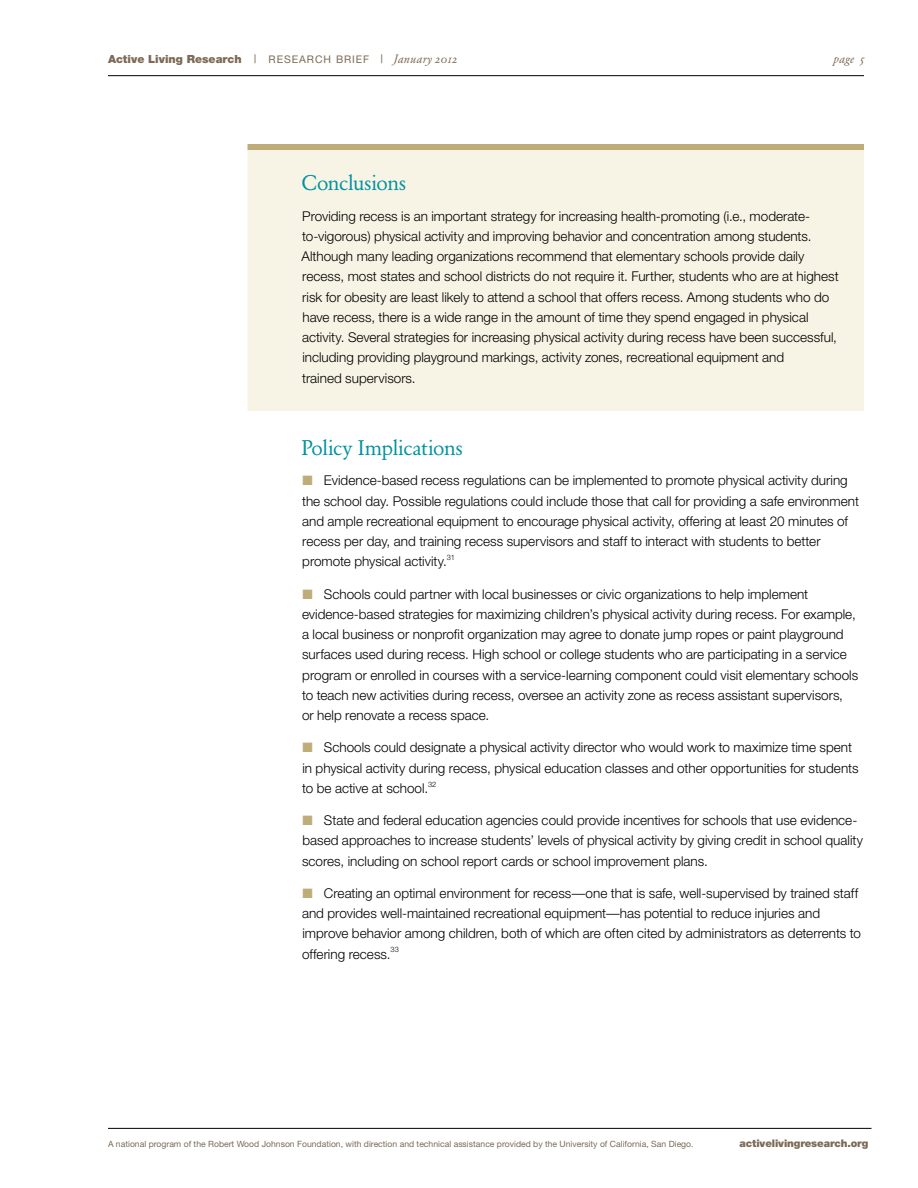
<style>
.page{position:relative;width:918px;height:1188px;background:#fff}
.page>*{position:absolute;margin:0;border:0;box-sizing:border-box;transform-origin:0 0}
.t1{font:21px "Garamond BE";letter-spacing:-.025em;color:#00929f}
.t2{font:300 13.5px/20.2px "Helvetica Neue";color:#000}
.t3{font:12px "Garamond BE Italic Os F";letter-spacing:.03em;color:#7c6a55}
.t4{font:900 11.25px "Helvetica Neue";color:#7c6a55}
.t5{font:900 10.5px "Helvetica Neue";letter-spacing:-.01em;color:#7c6a55}
.t6{font:10.5px "Helvetica Neue";color:#7c6a55}
.t7{font:8.7px "Helvetica Neue";color:#7c6a55}
.t8{font:300 7.5px "Helvetica Neue";color:#000}
.s1{font-weight:400;font-size:12px}
.s2{font-weight:400;font-size:10.5px}
.s3{font-family:"Helvetica Neue"}
.s4{color:#bead79}
</style>
<div class="page">
<hr style="left:108px;top:75px;width:756px;height:1px;background:#000">
<hr style="left:108px;top:1128px;width:764px;height:1px;background:#000">
<div style="left:248px;top:150px;width:616px;height:261px;background:#f8f4e5"></div>
<div style="left:247px;top:144px;width:617px;height:6px;background:#bead79"></div>
<p class="t4" style="left:108px;top:53px;width:178px">Active Living Research <span class="s1">|</span> <span class="s2">Researc</span></p>
<p class="t6" style="left:324px;top:53px;width:40px">h Brief</p>
<p class="t3" style="left:381px;top:52px;width:78px"><span class="s3">|</span> January 2012</p>
<p class="t3" style="left:834px;top:52px;width:32px">page 5</p>
<h1 class="t1" style="left:301px;top:170px;width:106px">Conclusions</h1>
<p class="t2" style="left:301px;top:205px;width:539px">Providing recess is an important strategy for increasing health-promoting (i.e., moderate&shy;to-vigorous) physical activity and improving behavior and concentration among students.<br>Although many leading organizations recommend that elementary schools provide daily recess, most states and school districts do not require it. Further, students who are at highest risk for obesity are least likely to attend a school that offers recess. Among students who do have recess, there is a wide range in the amount of time they spend engaged in physical activity. Several strategies for increasing physical activity during recess have been successful, including providing playground markings, activity zones, recreational equipment and<br>trained supervisors.</p>
<h1 class="t1" style="left:301px;top:435px;width:163px">Policy Implications</h1>
<p class="t2" style="left:302px;top:470px;width:558px"><span class="s4">■</span> Evidence-based recess regulations can be implemented to promote physical activity during the school day. Possible regulations could include those that call for providing a safe environment and ample recreational equipment to encourage physical activity, offering at least 20 minutes of recess per day, and training recess supervisors and staff to interact with students to better promote physical activity.</p>
<p class="t8" style="left:447px;top:553px;width:10px">31</p>
<p class="t2" style="left:302px;top:583px;width:558px"><span class="s4">■</span> Schools could partner with local businesses or civic organizations to help implement evidence-based strategies for maximizing children’s physical activity during recess. For example, a local business or nonprofit organization may agree to donate jump ropes or paint playground surfaces used during recess. High school or college students who are participating in a service program or enrolled in courses with a service-learning component could visit elementary schools to teach new activities during recess, oversee an activity zone as recess assistant supervisors,<br>or help renovate a recess space.</p>
<p class="t2" style="left:302px;top:737px;width:558px"><span class="s4">■</span> Schools could designate a physical activity director who would work to maximize time spent in physical activity during recess, physical education classes and other opportunities for students to be active at school.</p>
<p class="t8" style="left:428px;top:779px;width:10px">32</p>
<p class="t2" style="left:302px;top:810px;width:562px"><span class="s4">■</span> State and federal education agencies could provide incentives for schools that use evidence&shy;based approaches to increase students’ levels of physical activity by giving credit in school quality scores, including on school report cards or school improvement plans.</p>
<p class="t2" style="left:302px;top:883px;width:561px"><span class="s4">■</span> Creating an optimal environment for recess—one that is safe, well-supervised by trained staff and provides well-maintained recreational equipment—has potential to reduce injuries and improve behavior among children, both of which are often cited by administrators as deterrents to offering recess.</p>
<p class="t8" style="left:391px;top:945px;width:10px">33</p>
<p class="t7" style="left:108px;top:1138px;width:587px">A national program of the Robert Wood Johnson Foundation, with direction and technical assistance provided by the University of California, San Diego.</p>
<p class="t5" style="left:740px;top:1137px;width:130px">activelivingresearch.org</p>
</div>
